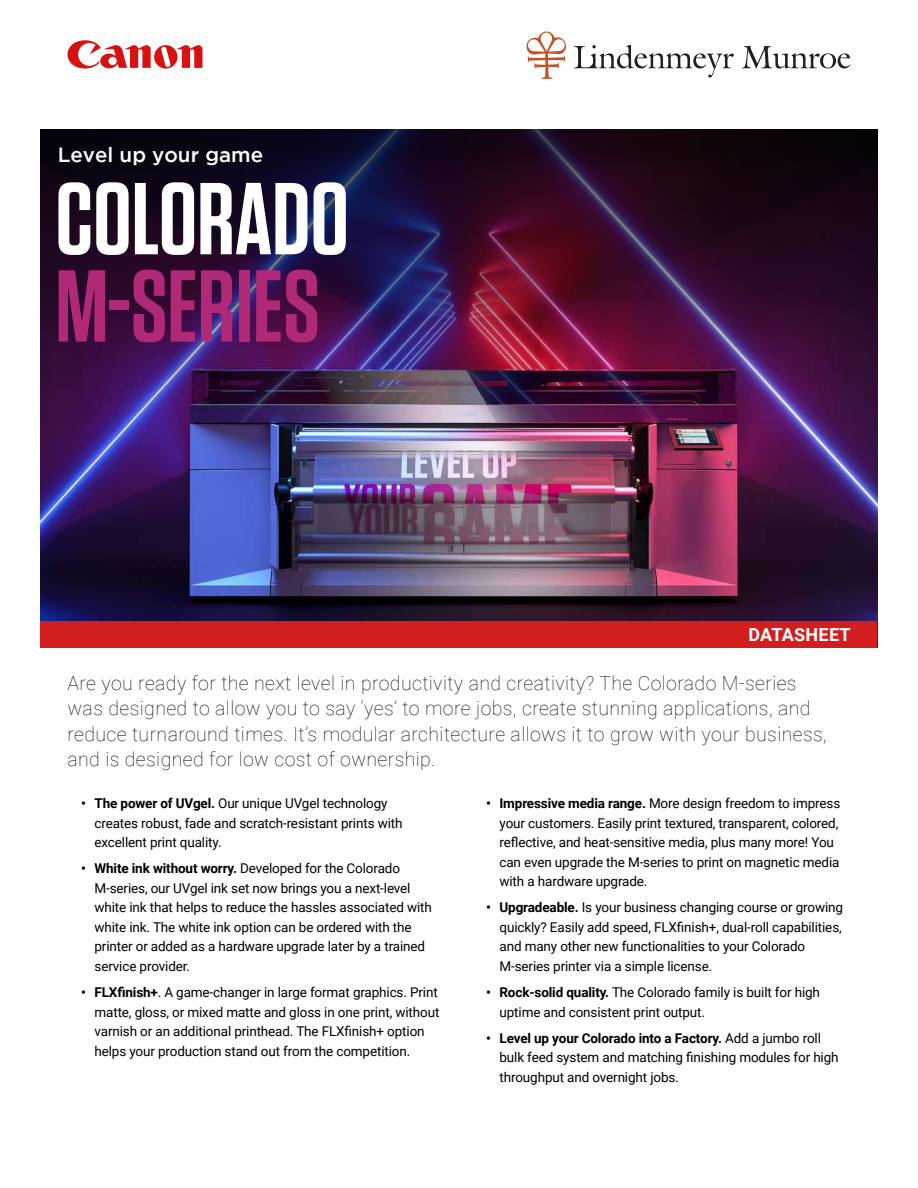
<style>
.page{position:relative;width:918px;height:1188px;background:#fff}
.page>*{position:absolute;margin:0;border:0;box-sizing:border-box;transform-origin:0 0}
.t1{font:600 101.85px/87.3px "Tungsten";color:#fff}
.t2{font:500 20.55px "Gotham";color:#fff}
.t3{font:100 19.5px/25.5px "Roboto";letter-spacing:.02em;color:#000001}
.t4{font:700 18px "Roboto";letter-spacing:.015em;color:#fff}
.t5{font:13.5px/19.5px "Roboto";letter-spacing:-.01em;color:#000001}
.s1{color:#b02976}
.s2{font-weight:700}
</style>
<div class="page">
<img style="left:40px;top:130px;width:838px;height:491px">
<svg style="left:68px;top:40px;width:134px;height:29px"></svg>
<div style="left:40px;top:621px;width:838px;height:27px;background:#d31e1f"></div>
<svg style="left:526px;top:32px;width:40px;height:47px"></svg>
<svg style="left:574px;top:45px;width:160px;height:32px"></svg>
<svg style="left:742px;top:46px;width:108px;height:23px"></svg>
<p class="t2" style="left:58px;top:143px;width:207px">Level up your game</p>
<p class="t1" style="left:55px;top:177px;width:295px">COLORADO<br><span class="s1">M-SERIES</span></p>
<p class="t4" style="left:748px;top:622px;width:104px">DATASHEET</p>
<p class="t3" style="left:68px;top:669px;width:761px">Are you ready for the next level in productivity and creativity? The Colorado M-series was designed to allow you to say ‘yes’ to more jobs, create stunning applications, and reduce turnaround times. It’s modular architecture allows it to grow with your business, and is designed for low cost of ownership.</p>
<p class="t5" style="left:95px;top:793px;width:310px;text-indent:-14px"><span class="s2">• The power of UVgel.</span> Our unique UVgel technology creates robust, fade and scratch-resistant prints with excellent print quality.</p>
<p class="t5" style="left:95px;top:858px;width:339px;text-indent:-14px"><span class="s2">• White ink without worry.</span> Developed for the Colorado M-series, our UVgel ink set now brings you a next-level white ink that helps to reduce the hassles associated with white ink. The white ink option can be ordered with the printer or added as a hardware upgrade later by a trained service provider.</p>
<p class="t5" style="left:95px;top:982px;width:346px;text-indent:-14px"><span class="s2">• FLXfinish+</span>. A game-changer in large format graphics. Print matte, gloss, or mixed matte and gloss in one print, without varnish or an additional printhead. The FLXfinish+ option helps your production stand out from the competition.</p>
<p class="t5" style="left:500px;top:793px;width:342px;text-indent:-14px"><span class="s2">• Impressive media range.</span> More design freedom to impress your customers. Easily print textured, transparent, colored, reflective, and heat-sensitive media, plus many more! You can even upgrade the M-series to print on magnetic media with a hardware upgrade.</p>
<p class="t5" style="left:500px;top:897px;width:345px;text-indent:-14px"><span class="s2">• Upgradeable.</span> Is your business changing course or growing quickly? Easily add speed, FLXfinish+, dual-roll capabilities, and many other new functionalities to your Colorado M-series printer via a simple license.</p>
<p class="t5" style="left:500px;top:982px;width:322px;text-indent:-14px"><span class="s2">• Rock-solid quality.</span> The Colorado family is built for high uptime and consistent print output.</p>
<p class="t5" style="left:500px;top:1028px;width:341px;text-indent:-14px"><span class="s2">• Level up your Colorado into a Factory.</span> Add a jumbo roll bulk feed system and matching finishing modules for high throughput and overnight jobs.</p>
</div>
